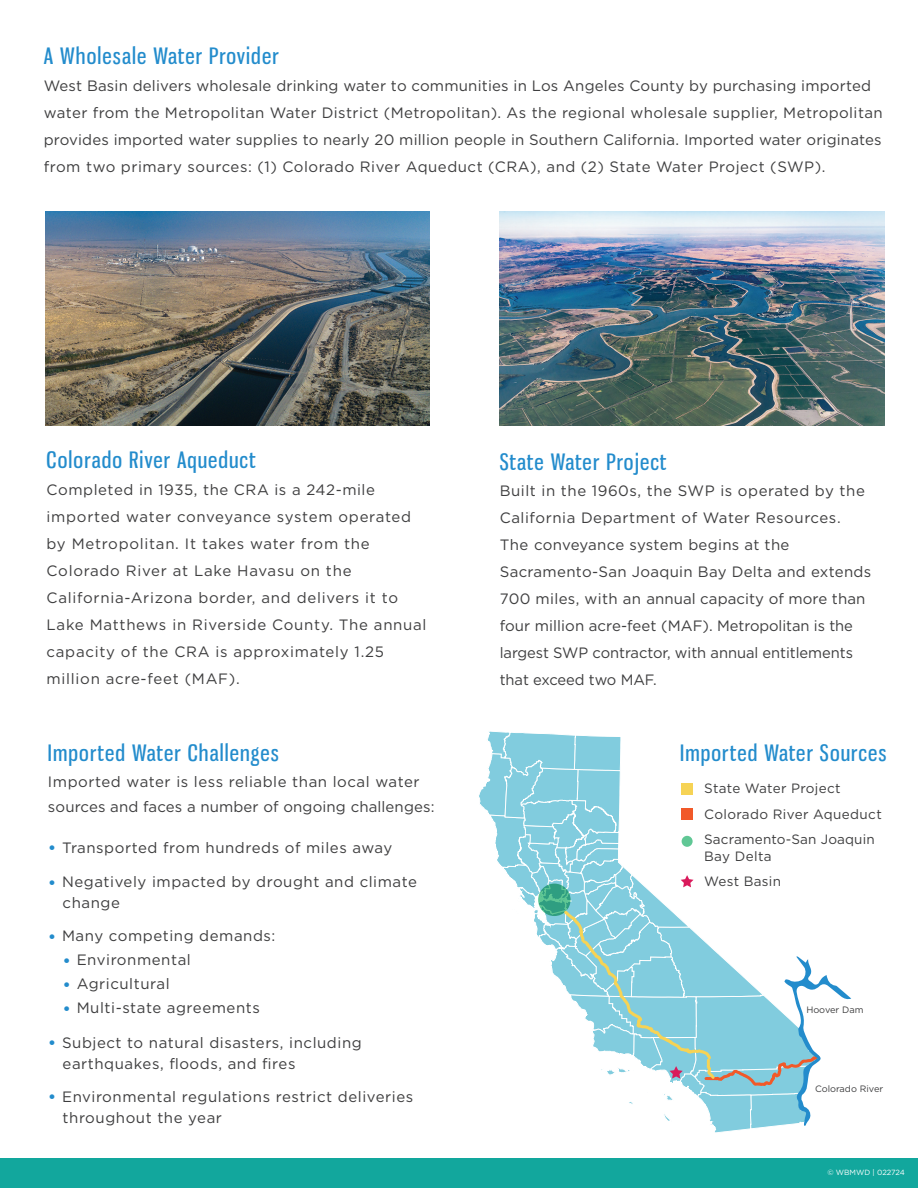
<style>
.page{position:relative;width:918px;height:1188px;background:#fff}
.page>*{position:absolute;margin:0;border:0;box-sizing:border-box;transform-origin:0 0}
.t1{font:22.5px "Gnuolane Rg";letter-spacing:.05em;color:#238ccc}
.t2{font:15px/27px "Gotham";letter-spacing:.01em;color:#3e3e3f}
.t3{font:15px/27px "Gotham";letter-spacing:.005em;color:#3e3e3f}
.t4{font:15px/21px "Gotham";letter-spacing:.03em;color:#3e3e3f}
.t5{font:15px/27px "Gotham";letter-spacing:.05em;color:#3e3e3f}
.t6{font:13.5px/25.5px "Gotham";letter-spacing:.02em;color:#3e3e3f}
.t7{font:9.3px "Gotham";color:#3e3e3f}
.t8{font:7.5px "Gotham";color:#fff}
.s1{font-size:18px;color:#238ccc}
</style>
<div class="page">
<div style="left:0;top:1159px;width:918px;height:29px;background:#12a79d"></div>
<img style="left:500px;top:211px;width:385px;height:215px">
<img style="left:46px;top:211px;width:383px;height:215px">
<svg style="left:479px;top:731px;width:372px;height:402px"></svg>
<h1 class="t1" style="left:44px;top:42px;width:236px">A Wholesale Water Provider</h1>
<p class="t2" style="left:44px;top:72px;width:841px">West Basin delivers wholesale drinking water to communities in Los Angeles County by purchasing imported water from the Metropolitan Water District (Metropolitan). As the regional wholesale supplier, Metropolitan provides imported water supplies to nearly 20 million people in Southern California. Imported water originates from two primary sources: (1) Colorado River Aqueduct (CRA), and (2) State Water Project (SWP).</p>
<h1 class="t1" style="left:47px;top:446px;width:211px">Colorado River Aqueduct</h1>
<p class="t5" style="left:47px;top:476px;width:381px">Completed in 1935, the CRA is a 242-mile imported water conveyance system operated by Metropolitan. It takes water from the Colorado River at Lake Havasu on the California-Arizona border, and delivers it to Lake Matthews in Riverside County. The annual capacity of the CRA is approximately 1.25 million acre-feet (MAF).</p>
<h1 class="t1" style="left:500px;top:449px;width:168px">State Water Project</h1>
<p class="t3" style="left:500px;top:477px;width:373px">Built in the 1960s, the SWP is operated by the California Department of Water Resources.<br>The conveyance system begins at the Sacramento-San Joaquin Bay Delta and extends 700 miles, with an annual capacity of more than four million acre-feet (MAF). Metropolitan is the largest SWP contractor, with annual entitlements that exceed two MAF.</p>
<h1 class="t1" style="left:48px;top:739px;width:233px">Imported Water Challenges</h1>
<h1 class="t1" style="left:680px;top:740px;width:208px">Imported Water Sources</h1>
<p class="t2" style="left:48px;top:768px;width:388px;line-height:25.5px">Imported water is less reliable than local water sources and faces a number of ongoing challenges:</p>
<p class="t4" style="left:48px;top:836px;width:346px"><span class="s1">•</span> Transported from hundreds of miles away</p>
<p class="t4" style="left:63px;top:871px;width:356px;text-indent:-15px"><span class="s1">•</span> Negatively impacted by drought and climate change</p>
<p class="t4" style="left:48px;top:925px;width:229px"><span class="s1">•</span> Many competing demands:</p>
<p class="t4" style="left:63px;top:949px;width:130px"><span class="s1">•</span> Environmental</p>
<p class="t4" style="left:63px;top:973px;width:109px"><span class="s1">•</span> Agricultural</p>
<p class="t4" style="left:63px;top:997px;width:199px"><span class="s1">•</span> Multi-state agreements</p>
<p class="t4" style="left:63px;top:1031px;width:301px;text-indent:-15px"><span class="s1">•</span> Subject to natural disasters, including earthquakes, floods, and fires</p>
<p class="t4" style="left:63px;top:1085px;width:352px;text-indent:-15px"><span class="s1">•</span> Environmental regulations restrict deliveries throughout the year</p>
<p class="t6" style="left:704px;top:776px;width:179px">State Water Project<br>Colorado River Aqueduct<br>Sacramento-San Joaquin</p>
<p class="t6" style="left:704px;top:843px;width:78px">Bay Delta<br>West Basin</p>
<p class="t7" style="left:806px;top:1003px;width:59px">Hoover Dam</p>
<p class="t7" style="left:815px;top:1083px;width:70px">Colorado River</p>
<p class="t8" style="left:827px;top:1167px;width:79px">© WBMWD | 022724</p>
</div>
